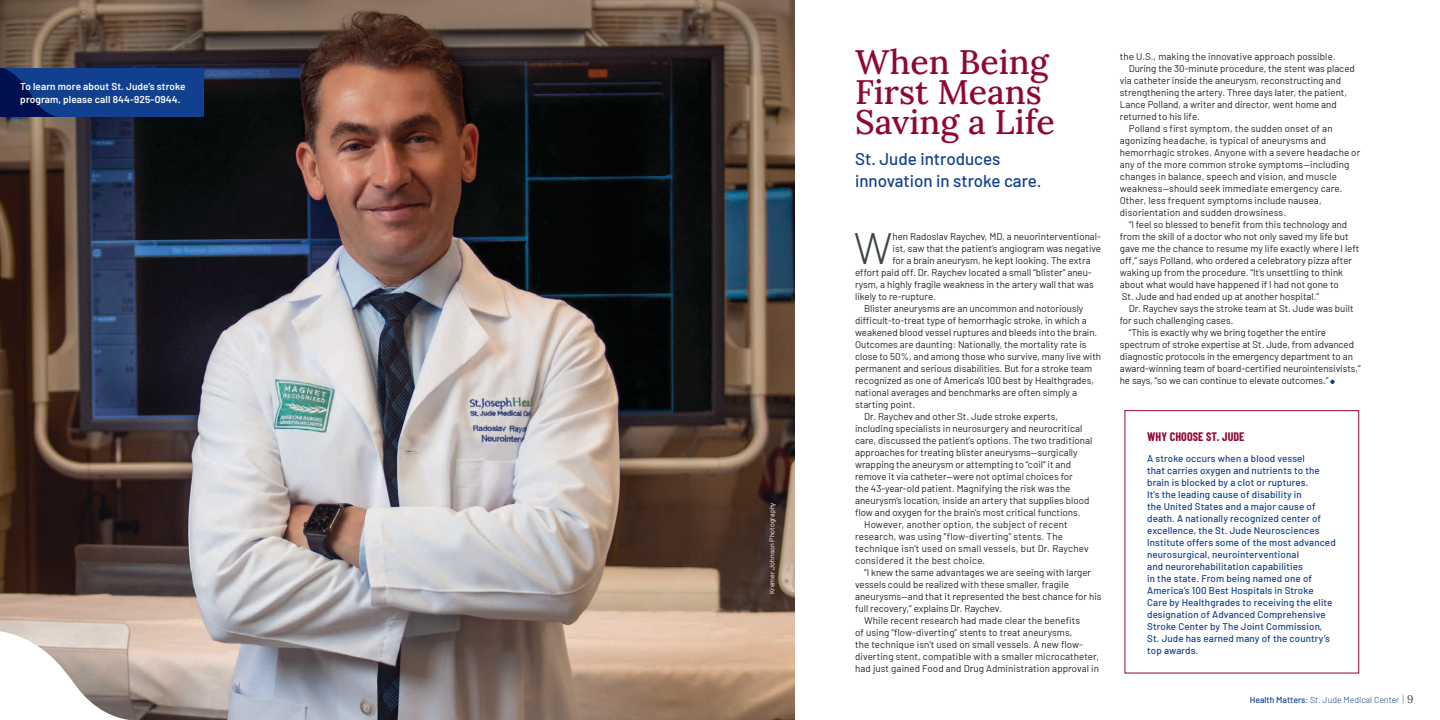
<style>
.page{position:relative;width:1440px;height:720px;background:#fff}
.page>*{position:absolute;margin:0;border:0;box-sizing:border-box;transform-origin:0 0}
.t1{font:300 44px "Barlow";color:#3e4744}
.t2{font:500 34px/30px "Lora";color:#8f0739}
.t3{font:500 17px/22px "Barlow";color:#11408f}
.t4{font:700 12px "Barlow Condensed";letter-spacing:.01em;color:#8f0739}
.t5{font:600 10px/13px "Barlow";letter-spacing:.01em;color:#fff}
.Body_indent{font:9.8px/12px "Barlow";color:#231f20}
.Body_indent-2{font:500 9.8px/12px "Barlow";letter-spacing:.015em;color:#11408f}
.Body_indent-3{font:9.8px/12px "Barlow";letter-spacing:.02em;color:#231f20}
.t6{font:300 8.8px "Barlow";color:#11408f}
.t7{font:7px "Barlow";letter-spacing:.01em;color:#fff}
.s1{font-family:"Beirut"}
.s2{font-weight:500}
.s3{font-weight:100;font-size:11px;color:#231f20}
.s4{font-family:"Lora";font-weight:400;font-size:11px;color:#3e4744}
</style>
<div class="page">
<img style="left:0;top:0;width:795px;height:720px">
<svg style="left:1330px;top:380px;width:5px;height:4px"></svg>
<div style="left:0;top:68px;width:204px;height:49px;background:#11408f"></div>
<svg style="left:0;top:68px;width:57px;height:49px"></svg>
<svg style="left:0;top:630px;width:160px;height:90px"></svg>
<p class="t5" style="left:20px;top:79px;width:167px">To learn more about St. Jude’s stroke program, please call 844-925-0944.</p>
<p class="t7" style="left:767px;top:594px;width:93px;rotate:-90deg">Kremer Johnson Photography</p>
<p class="t2" style="left:855px;top:45px;width:201px">When Being<br>First Means<br>Saving a Life</p>
<p class="t3" style="left:855px;top:147px;width:188px">St. Jude introduces innovation in stroke care.</p>
<p class="t1" style="left:854px;top:217px;width:40px">W</p>
<p class="Body_indent" style="left:893px;top:230px;width:210px">hen Radoslav Raychev, MD, a neuorinterventional-</p>
<p class="Body_indent" style="left:893px;top:242px;width:210px">ist, saw that the patient’s angiogram was negative</p>
<p class="Body_indent" style="left:893px;top:254px;width:200px">for a brain aneurysm, he kept looking. The extra</p>
<p class="Body_indent" style="left:855px;top:266px;width:238px">effort paid off. Dr. Raychev located a small “blister” aneu-</p>
<p class="Body_indent" style="left:855px;top:278px;width:240px">rysm, a highly fragile weakness in the artery wall that was</p>
<p class="Body_indent" style="left:855px;top:290px;width:82px">likely to re-rupture.</p>
<p class="Body_indent" style="left:855px;top:302px;width:248px;text-indent:9px">Blister aneurysms are an uncommon and notoriously difficult-to-treat type of hemorrhagic stroke, in which a weakened blood vessel ruptures and bleeds into the brain.<br>Outcomes are daunting: Nationally, the mortality rate is close to 50%, and among those who survive, many live with permanent and serious disabilities. But for a stroke team recognized as one of America’s 100 best by Healthgrades, national averages and benchmarks are often simply a starting point.</p>
<p class="Body_indent" style="left:855px;top:410px;width:239px;text-indent:9px">Dr. Raychev and other St. Jude stroke experts, including specialists in neurosurgery and neurocritical care, discussed the patient’s options. The two traditional approaches for treating blister aneurysms—surgically wrapping the aneurysm or attempting to “coil” it and remove it via catheter—were not optimal choices for<br>the 43-year-old patient. Magnifying the risk was the aneurysm’s location, inside an artery that supplies blood flow and oxygen for the brain’s most critical functions.</p>
<p class="Body_indent-3" style="left:855px;top:518px;width:235px;text-indent:9px">However, another option, the subject of recent research, was using “flow-diverting” stents. The technique isn’t used on small vessels, but Dr. Raychev considered it the best choice.</p>
<p class="Body_indent" style="left:855px;top:566px;width:248px;text-indent:9px">“I knew the same advantages we are seeing with larger vessels could be realized with these smaller, fragile aneurysms—and that it represented the best chance for his full recovery,” explains Dr. Raychev.</p>
<p class="Body_indent" style="left:855px;top:614px;width:245px;text-indent:9px">While recent research had made clear the benefits<br>of using “flow-diverting” stents to treat aneurysms,<br>the technique isn’t used on small vessels. A new flow&shy;diverting stent, compatible with a smaller microcatheter, had just gained Food and Drug Administration approval in</p>
<p class="Body_indent" style="left:1120px;top:50px;width:217px">the U.S., making the innovative approach possible.</p>
<p class="Body_indent" style="left:1129px;top:61px;width:228px">During the 30-minute procedure, the stent was placed</p>
<p class="Body_indent" style="left:1120px;top:73px;width:223px">via catheter inside the aneurysm, reconstructing and</p>
<p class="Body_indent" style="left:1120px;top:85px;width:229px">strengthening the artery. Three days later, the patient,</p>
<p class="Body_indent" style="left:1120px;top:97px;width:218px">Lance Polland, a writer and director, went home and</p>
<p class="Body_indent" style="left:1120px;top:109px;width:82px">returned to his life.</p>
<p class="Body_indent" style="left:1129px;top:121px;width:205px">Polland<span class="s1">'</span>s first symptom, the sudden onset of an</p>
<p class="Body_indent" style="left:1120px;top:133px;width:208px">agonizing headache, is typical of aneurysms and</p>
<p class="Body_indent" style="left:1120px;top:145px;width:242px">hemorrhagic strokes. Anyone with a severe headache or</p>
<p class="Body_indent" style="left:1120px;top:157px;width:231px">any of the more common stroke symptoms—including</p>
<p class="Body_indent" style="left:1120px;top:169px;width:219px">changes in balance, speech and vision, and muscle</p>
<p class="Body_indent" style="left:1120px;top:181px;width:224px">weakness—should seek immediate emergency care.</p>
<p class="Body_indent" style="left:1120px;top:193px;width:203px">Other, less frequent symptoms include nausea,</p>
<p class="Body_indent" style="left:1120px;top:205px;width:168px">disorientation and sudden drowsiness.</p>
<p class="Body_indent" style="left:1129px;top:217px;width:220px">“I feel so blessed to benefit from this technology and</p>
<p class="Body_indent" style="left:1120px;top:229px;width:230px">from the skill of a doctor who not only saved my life but</p>
<p class="Body_indent" style="left:1120px;top:241px;width:241px">gave me the chance to resume my life exactly where I left</p>
<p class="Body_indent" style="left:1120px;top:253px;width:234px">off,” says Polland, who ordered a celebratory pizza after</p>
<p class="Body_indent" style="left:1120px;top:265px;width:225px">waking up from the procedure. “It’s unsettling to think</p>
<p class="Body_indent" style="left:1120px;top:277px;width:220px">about what would have happened if I had not gone to</p>
<p class="Body_indent" style="left:1122px;top:289px;width:199px">St. Jude and had ended up at another hospital.”</p>
<p class="Body_indent" style="left:1129px;top:301px;width:226px">Dr. Raychev says the stroke team at St. Jude was built</p>
<p class="Body_indent" style="left:1120px;top:313px;width:115px">for such challenging cases.</p>
<p class="Body_indent" style="left:1129px;top:325px;width:199px">“This is exactly why we bring together the entire</p>
<p class="Body_indent" style="left:1120px;top:337px;width:236px">spectrum of stroke expertise at St. Jude, from advanced</p>
<p class="Body_indent" style="left:1120px;top:349px;width:235px">diagnostic protocols in the emergency department to an</p>
<p class="Body_indent" style="left:1120px;top:361px;width:242px">award-winning team of board-certified neurointensivists,”</p>
<p class="Body_indent" style="left:1120px;top:373px;width:210px">he says, “so we can continue to elevate outcomes.”</p>
<p class="t4" style="left:1147px;top:429px;width:99px">WHY CHOOSE ST. JUDE</p>
<p class="Body_indent-2" style="left:1147px;top:452px;width:190px">A stroke occurs when a blood vessel<br>that carries oxygen and nutrients to the brain is blocked by a clot or ruptures.<br>It’s the leading cause of disability in<br>the United States and a major cause of death. A nationally recognized center of excellence, the St. Jude Neurosciences Institute offers some of the most advanced neurosurgical, neurointerventional<br>and neurorehabilitation capabilities<br>in the state. From being named one of America’s 100 Best Hospitals in Stroke Care by Healthgrades to receiving the elite designation of Advanced Comprehensive Stroke Center by The Joint Commission, St. Jude has earned many of the country’s top awards.</p>
<p class="t6" style="left:1250px;top:694px;width:165px"><span class="s2">Health Matters</span>: St. Jude Medical Center <span class="s3">|</span> <span class="s4">9</span></p>
</div>
